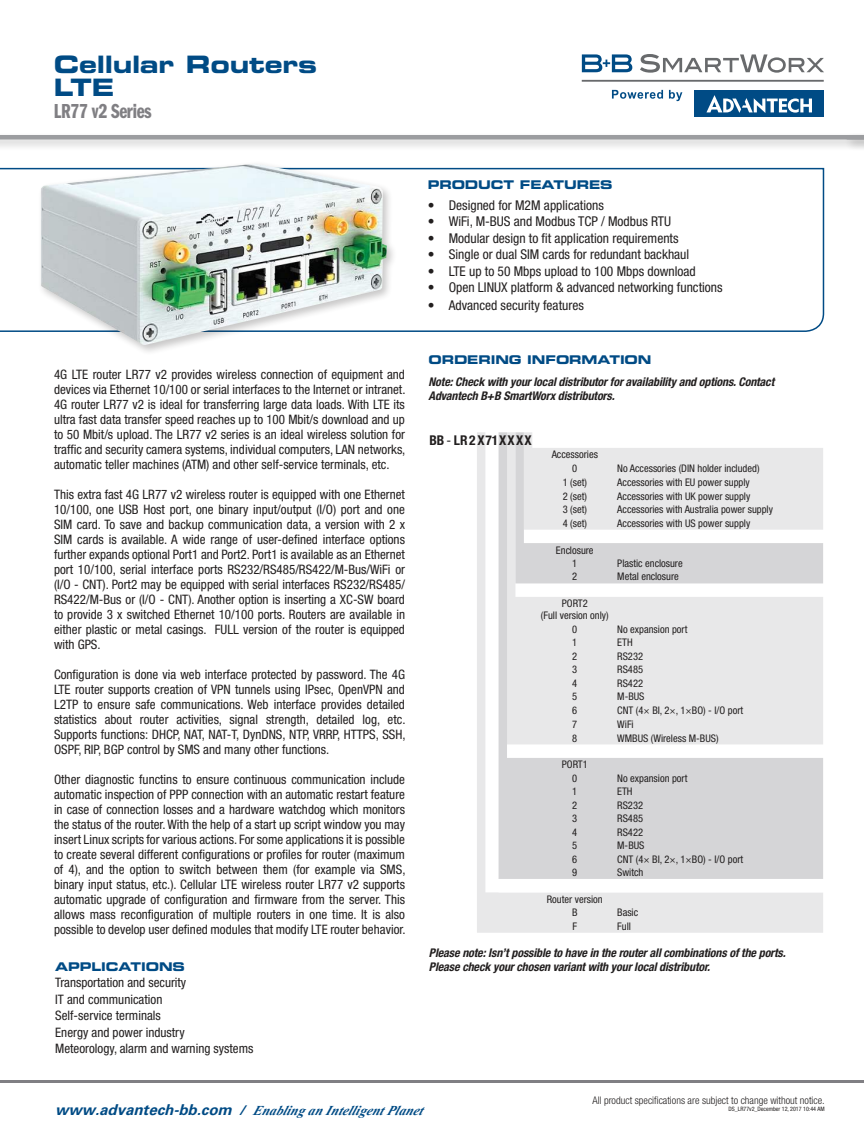
<style>
.page{position:relative;width:864px;height:1134px;background:#fff}
.page>*{position:absolute;margin:0;border:0;box-sizing:border-box;transform-origin:0 0}
.t1{font:24px/22.5px "Eurostile LT Std Bold Ex 2";letter-spacing:-.01em;color:#004b85}
.t2{font:21px "ITC Franklin Gothic Std Dm Cp";letter-spacing:-.015em;color:#807f83}
.t3{font:condensed 13.5px "Helvetica Neue LT Std";color:#221f1f}
.t4{font:italic 700 13.5px "Times New Roman";color:#004b85}
.t5{font:700 condensed 13.5px "Helvetica Neue LT Std";letter-spacing:.07em;color:#221f1f}
.t6{font:condensed 13.05px/15px "Helvetica Neue LT Std";color:#221f1f;text-align:justify}
.t7{font:italic 700 condensed 12px/13.5px "Helvetica Neue LT Std";letter-spacing:-.01em;color:#221f1f}
.t8{font:12px "Eurostile LT Std Bold Ex 2";letter-spacing:-.01em;color:#004b85}
.t9{font:condensed 10.5px/13.5px "Helvetica Neue LT Std";color:#221f1f;text-align:center}
.t10{font:300 condensed 10.5px "Helvetica Neue LT Std";color:#221f1f}
.t11{font:condensed 6px "Helvetica Neue LT Std";color:#221f1f}
.s1{font-weight:400}
.s2{font-family:"Univers LT Std";font-size:15px}
.s3{font-family:"Univers LT Std"}
</style>
<div class="page">
<svg style="left:0;top:167px;width:825px;height:165px"></svg>
<div style="left:37px;top:160px;width:361px;height:195px;background:#221f1f;opacity:.25"></div>
<img style="left:41px;top:164px;width:346px;height:181px">
<svg style="left:477px;top:432px;width:346px;height:501px;fill:#e8e8e9"></svg>
<svg style="left:499px;top:432px;width:324px;height:447px;background:#e2e2e3"></svg>
<svg style="left:499px;top:879px;width:324px;height:13px"></svg>
<hr style="left:0;top:1080px;width:864px;height:3px;background:#807f83">
<div style="left:694px;top:90px;width:130px;height:26px;background:#004b85"></div>
<svg style="left:706px;top:95px;width:106px;height:18px"></svg>
<svg style="left:582px;top:54px;width:50px;height:18px"></svg>
<svg style="left:640px;top:54px;width:184px;height:19px"></svg>
<hr style="left:582px;top:80px;width:242px;height:2px;background:#686a6c">
<svg style="left:612px;top:90px;width:51px;height:9px"></svg>
<svg style="left:669px;top:90px;width:13px;height:11px"></svg>
<div style="left:0;top:132px;width:864px;height:20px;background:#221f1f;opacity:.25"></div>
<hr style="left:0;top:135px;width:864px;height:4px;background:#9c9da0">
<div style="left:844px;top:132px;width:20px;height:20px;background:#221f1f;opacity:.25"></div>
<hr style="left:847px;top:135px;width:17px;height:4px;background:#9c9da0">
<h1 class="t1" style="left:54px;top:54px;width:265px">Cellular Routers<br>LTE</h1>
<h2 class="t2" style="left:54px;top:99px;width:99px">LR77 v2 Series</h2>
<p class="t6" style="left:54px;top:368px;width:353px">4G LTE router LR77 v2 provides wireless connection of equipment and devices via Ethernet 10/100 or serial interfaces to the Internet or intranet.<br>4G router LR77 v2 is ideal for transferring large data loads. With LTE its ultra fast data transfer speed reaches up to 100 Mbit/s download and up to 50 Mbit/s upload. The LR77 v2 series is an ideal wireless solution for traffic and security camera systems, individual computers, LAN networks, automatic teller machines (ATM) and other self-service terminals, etc.</p>
<p class="t6" style="left:54px;top:488px;width:353px">This extra fast 4G LR77 v2 wireless router is equipped with one Ethernet 10/100, one USB Host port, one binary input/output (I/O) port and one SIM card. To save and backup communication data, a version with 2 x SIM cards is available. A wide range of user-defined interface options further expands optional Port1 and Port2. Port1 is available as an Ethernet port 10/100, serial interface ports RS232/RS485/RS422/M-Bus/WiFi or (I/O - CNT). Port2 may be equipped with serial interfaces RS232/RS485/ RS422/M-Bus or (I/O - CNT). Another option is inserting a XC-SW board to provide 3 x switched Ethernet 10/100 ports. Routers are available in either plastic or metal casings. FULL version of the router is equipped with GPS.</p>
<p class="t6" style="left:54px;top:668px;width:353px">Configuration is done via web interface protected by password. The 4G LTE router supports creation of VPN tunnels using IPsec, OpenVPN and L2TP to ensure safe communications. Web interface provides detailed statistics about router activities, signal strength, detailed log, etc.<br>Supports functions: DHCP, NAT, NAT-T, DynDNS, NTP, VRRP, HTTPS, SSH, OSPF, RIP, BGP control by SMS and many other functions.</p>
<p class="t6" style="left:54px;top:773px;width:353px">Other diagnostic functins to ensure continuous communication include automatic inspection of PPP connection with an automatic restart feature in case of connection losses and a hardware watchdog which monitors the status of the router. With the help of a start up script window you may insert Linux scripts for various actions. For some applications it is possible to create several different configurations or profiles for router (maximum of 4), and the option to switch between them (for example via SMS, binary input status, etc.). Cellular LTE wireless router LR77 v2 supports automatic upgrade of configuration and firmware from the server. This allows mass reconfiguration of multiple routers in one time. It is also possible to develop user defined modules that modify LTE router behavior.</p>
<p class="t8" style="left:55px;top:960px;width:131px">APPLICATIONS</p>
<p class="t6" style="left:55px;top:975px;width:200px;line-height:16.5px;text-align:left">Transportation and security<br>IT and communication<br>Self-service terminals<br>Energy and power industry<br>Meteorology, alarm and warning systems</p>
<p class="t8" style="left:428px;top:178px;width:186px">PRODUCT FEATURES</p>
<p class="t3" style="left:428px;top:200px;width:178px">• Designed for M2M applications</p>
<p class="t3" style="left:428px;top:216px;width:245px">• WiFi, M-BUS and Modbus TCP / Modbus RTU</p>
<p class="t3" style="left:428px;top:233px;width:252px">• Modular design to fit application requirements</p>
<p class="t3" style="left:428px;top:249px;width:263px">• Single or dual SIM cards for redundant backhaul</p>
<p class="t3" style="left:428px;top:266px;width:270px">• LTE up to 50 Mbps upload to 100 Mbps download</p>
<p class="t3" style="left:428px;top:282px;width:297px">• Open LINUX platform &amp; advanced networking functions</p>
<p class="t3" style="left:428px;top:300px;width:158px">• Advanced security features</p>
<p class="t8" style="left:429px;top:352px;width:225px">ORDERING INFORMATION</p>
<p class="t7" style="left:429px;top:376px;width:347px">Note: Check with your local distributor for availability and options. Contact<br>Advantech B+B SmartWorx distributors.</p>
<p class="t5" style="left:429px;top:432px;width:104px">BB<span class="s1">-</span>LR2X71XXXX</p>
<p class="t9" style="left:552px;top:449px;width:48px;line-height:14px">Accessories<br>0</p>
<p class="t9" style="left:617px;top:463px;width:144px">No Accessories (DIN holder included)</p>
<p class="t9" style="left:563px;top:477px;width:26px">1 (set)</p>
<p class="t9" style="left:617px;top:477px;width:134px">Accessories with EU power supply</p>
<p class="t9" style="left:563px;top:490px;width:26px">2 (set)</p>
<p class="t9" style="left:617px;top:490px;width:135px">Accessories with UK power supply</p>
<p class="t9" style="left:563px;top:504px;width:26px">3 (set)</p>
<p class="t9" style="left:617px;top:504px;width:157px">Accessories with Australia power supply</p>
<p class="t9" style="left:563px;top:517px;width:26px">4 (set)</p>
<p class="t9" style="left:617px;top:517px;width:135px">Accessories with US power supply</p>
<p class="t9" style="left:556px;top:544px;width:39px">Enclosure<br>1</p>
<p class="t9" style="left:617px;top:557px;width:67px">Plastic enclosure</p>
<p class="t9" style="left:572px;top:571px;width:7px">2</p>
<p class="t9" style="left:617px;top:571px;width:63px">Metal enclosure</p>
<p class="t9" style="left:541px;top:599px;width:69px;line-height:12px">PORT2<br>(Full version only)</p>
<p class="t9" style="left:572px;top:623px;width:7px">0</p>
<p class="t9" style="left:617px;top:623px;width:72px">No expansion port</p>
<p class="t9" style="left:572px;top:637px;width:7px">1</p>
<p class="t9" style="left:617px;top:637px;width:17px">ETH</p>
<p class="t9" style="left:572px;top:650px;width:7px">2</p>
<p class="t9" style="left:617px;top:650px;width:27px">RS232</p>
<p class="t9" style="left:572px;top:664px;width:7px">3</p>
<p class="t9" style="left:617px;top:664px;width:27px">RS485</p>
<p class="t9" style="left:572px;top:677px;width:7px">4</p>
<p class="t9" style="left:617px;top:677px;width:27px">RS422</p>
<p class="t9" style="left:572px;top:690px;width:7px">5</p>
<p class="t9" style="left:617px;top:690px;width:29px">M-BUS</p>
<p class="t9" style="left:572px;top:704px;width:7px">6</p>
<p class="t9" style="left:617px;top:704px;width:127px">CNT (4× BI, 2×, 1×BO) - I/O port</p>
<p class="t9" style="left:572px;top:718px;width:7px">7</p>
<p class="t9" style="left:617px;top:718px;width:18px">WiFi</p>
<p class="t9" style="left:572px;top:732px;width:7px">8</p>
<p class="t9" style="left:617px;top:732px;width:103px">WMBUS (Wireless M-BUS)</p>
<p class="t9" style="left:562px;top:759px;width:28px">PORT1<br>0</p>
<p class="t9" style="left:617px;top:772px;width:72px">No expansion port</p>
<p class="t9" style="left:572px;top:786px;width:7px">1</p>
<p class="t9" style="left:617px;top:786px;width:17px">ETH</p>
<p class="t9" style="left:572px;top:799px;width:7px">2</p>
<p class="t9" style="left:617px;top:799px;width:27px">RS232</p>
<p class="t9" style="left:572px;top:813px;width:7px">3</p>
<p class="t9" style="left:617px;top:813px;width:27px">RS485</p>
<p class="t9" style="left:572px;top:826px;width:7px">4</p>
<p class="t9" style="left:617px;top:826px;width:27px">RS422</p>
<p class="t9" style="left:572px;top:840px;width:7px">5</p>
<p class="t9" style="left:617px;top:840px;width:29px">M-BUS</p>
<p class="t9" style="left:572px;top:853px;width:7px">6</p>
<p class="t9" style="left:617px;top:853px;width:127px">CNT (4× BI, 2×, 1×BO) - I/O port</p>
<p class="t9" style="left:572px;top:866px;width:7px">9</p>
<p class="t9" style="left:617px;top:866px;width:28px">Switch</p>
<p class="t9" style="left:547px;top:893px;width:57px">Router version<br>B</p>
<p class="t9" style="left:617px;top:907px;width:22px">Basic</p>
<p class="t9" style="left:572px;top:920px;width:6px">F</p>
<p class="t9" style="left:617px;top:920px;width:15px">Full</p>
<p class="t7" style="left:429px;top:947px;width:358px">Please note: Isn’t possible to have in the router all combinations of the ports.<br>Please check your chosen variant with your local distributor.</p>
<p class="t4" style="left:55px;top:1105px;width:369px"><span class="s2">www .advantech-bb.com</span> <span class="s3">/</span> Enabling an Intelligent Planet</p>
<p class="t10" style="left:592px;top:1096px;width:234px">All product specifications are subject to change without notice.</p>
<p class="t11" style="left:728px;top:1107px;width:98px">DS_LR77v2_December 12, 2017 10:44 AM</p>
</div>
